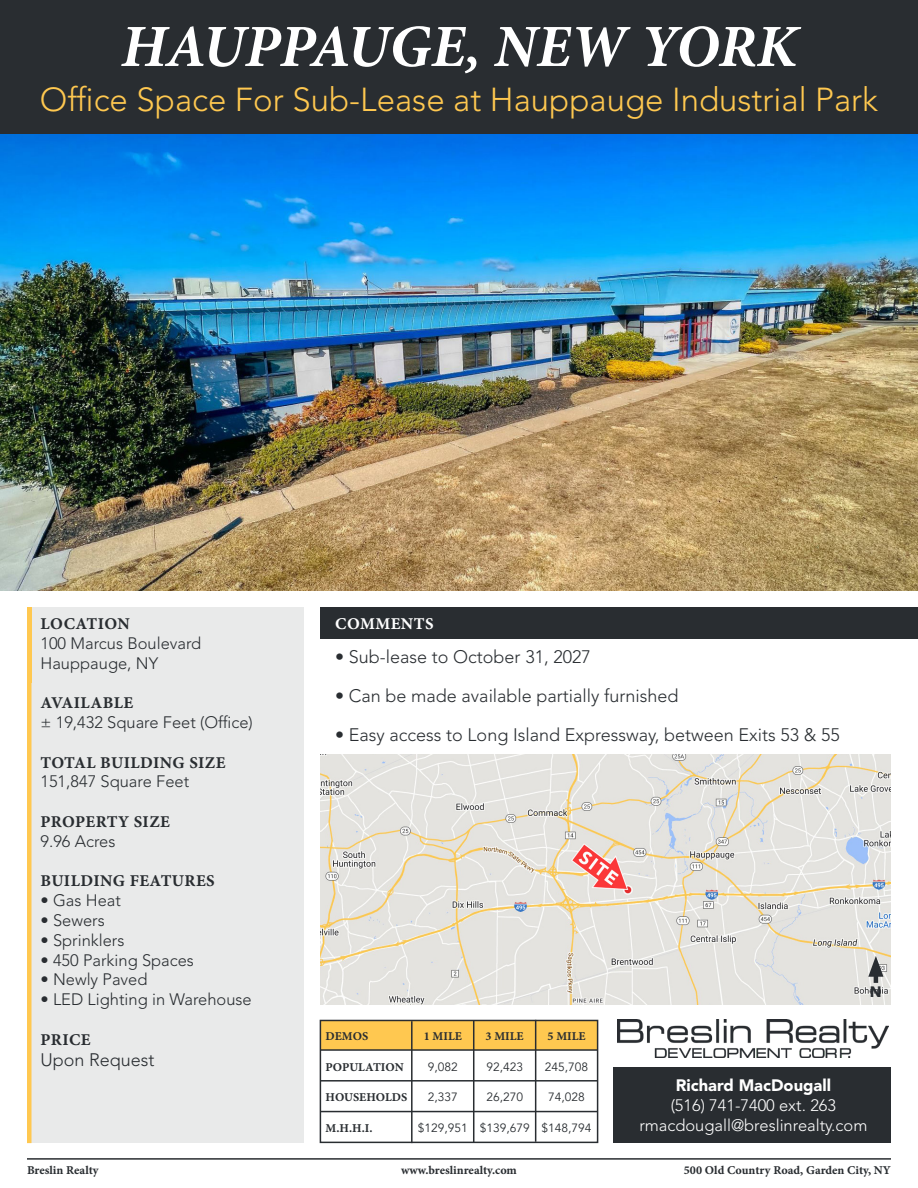
<style>
.page{position:relative;width:918px;height:1188px;background:#fff}
.page>*{position:absolute;margin:0;border:0;box-sizing:border-box;transform-origin:0 0}
.t1{font:italic 700 60px "Minion Pro";letter-spacing:-.015em;color:#fff}
.t2{font:300 33px "Avenir LT Std";color:#ffc850}
.t3{font:300 18px "Avenir LT Std";color:#292d31}
.t4{font:300 16.5px "Avenir LT Std";color:#292d31}
.t5{font:16.5px "Minion Pro Bold Capt";letter-spacing:.025em;color:#292d31}
.t6{font:300 16.5px "Avenir LT Std";color:#fff}
.t7{font:900 16.5px "Avenir LT Std";color:#fff}
.t8{font:16.5px "Minion Pro Bold Capt";letter-spacing:.025em;color:#fff}
.t9{font:700 15px "Avenir Next LT Pro";color:#292d31}
.t10{font:12px "Minion Pro Bold Capt";color:#292d31}
.t11{font:12px "Avenir LT";color:#292d31}
</style>
<div class="page">
<div style="left:320px;top:1020px;width:278px;height:30px;background:#ffc850"></div>
<hr style="left:411px;top:1021px;width:2px;height:122px;background:#292d31">
<hr style="left:473px;top:1021px;width:1px;height:121px;background:#292d31">
<hr style="left:535px;top:1020px;width:1px;height:122px;background:#292d31">
<hr style="left:320px;top:1111px;width:278px;height:1px;background:#292d31">
<hr style="left:320px;top:1080px;width:278px;height:2px;background:#292d31">
<hr style="left:320px;top:1049px;width:277px;height:2px;background:#292d31">
<div style="left:320px;top:1020px;width:278px;height:123px;border:2px solid #292d31"></div>
<img style="left:320px;top:754px;width:571px;height:250px">
<svg style="left:874px;top:977px;width:4px;height:6px"></svg>
<svg style="left:868px;top:956px;width:15px;height:21px"></svg>
<div style="left:320px;top:607px;width:598px;height:32px;background:#292d31"></div>
<div style="left:31px;top:607px;width:273px;height:536px;background:#e9eaea"></div>
<div style="left:27px;top:607px;width:5px;height:536px;background:#ffc850"></div>
<img style="left:0;top:134px;width:918px;height:457px">
<hr style="left:27px;top:1158px;width:864px;height:2px;background:#292d31">
<img style="left:618px;top:1019px;width:271px;height:38px">
<div style="left:614px;top:1067px;width:277px;height:76px;background:#292d31"></div>
<div style="left:0;top:0;width:918px;height:134px;background:#292d31"></div>
<p class="t1" style="left:121px;top:4px;width:678px">HAUPPAUGE, NEW YORK</p>
<p class="t2" style="left:40px;top:80px;width:840px">Office Space For Sub-Lease at Hauppauge Industrial Park</p>
<p class="t5" style="left:40px;top:612px;width:91px">LOCATION</p>
<p class="t4" style="left:40px;top:633px;width:162px">100 Marcus Boulevard</p>
<p class="t4" style="left:40px;top:653px;width:119px">Hauppauge, NY</p>
<p class="t5" style="left:40px;top:691px;width:94px">AVAILABLE</p>
<p class="t4" style="left:40px;top:713px;width:214px">± 19,432 Square Feet (Office)</p>
<p class="t5" style="left:40px;top:750px;width:187px">TOTAL BUILDING SIZE</p>
<p class="t4" style="left:40px;top:772px;width:150px">151,847 Square Feet</p>
<p class="t5" style="left:40px;top:810px;width:131px">PROPERTY SIZE</p>
<p class="t4" style="left:40px;top:831px;width:76px">9.96 Acres</p>
<p class="t5" style="left:40px;top:869px;width:176px">BUILDING FEATURES</p>
<p class="t4" style="left:40px;top:891px;width:82px">• Gas Heat</p>
<p class="t4" style="left:40px;top:911px;width:66px">• Sewers</p>
<p class="t4" style="left:40px;top:930px;width:86px">• Sprinklers</p>
<p class="t4" style="left:40px;top:950px;width:155px">• 450 Parking Spaces</p>
<p class="t4" style="left:40px;top:970px;width:108px">• Newly Paved</p>
<p class="t4" style="left:40px;top:990px;width:213px">• LED Lighting in Warehouse</p>
<p class="t5" style="left:40px;top:1028px;width:52px">PRICE</p>
<p class="t3" style="left:40px;top:1050px;width:116px">Upon Request</p>
<p class="t8" style="left:335px;top:612px;width:100px">COMMENTS</p>
<p class="t3" style="left:335px;top:646px;width:257px">• Sub-lease to October 31, 2027</p>
<p class="t3" style="left:335px;top:685px;width:345px">• Can be made available partially furnished</p>
<p class="t3" style="left:335px;top:724px;width:506px">• Easy access to Long Island Expressway, between Exits 53 &amp; 55</p>
<p class="t9" style="left:870px;top:982px;width:13px">N</p>
<p class="t10" style="left:326px;top:1027px;width:44px">DEMOS</p>
<p class="t10" style="left:326px;top:1058px;width:80px">POPULATION</p>
<p class="t10" style="left:326px;top:1089px;width:83px">HOUSEHOLDS</p>
<p class="t10" style="left:326px;top:1120px;width:48px">M.H.H.I.</p>
<p class="t10" style="left:424px;top:1027px;width:40px">1 MILE</p>
<p class="t11" style="left:428px;top:1059px;width:32px">9,082</p>
<p class="t11" style="left:428px;top:1090px;width:32px">2,337</p>
<p class="t11" style="left:418px;top:1121px;width:52px">$129,951</p>
<p class="t10" style="left:486px;top:1027px;width:40px">3 MILE</p>
<p class="t11" style="left:486px;top:1059px;width:38px">92,423</p>
<p class="t11" style="left:486px;top:1090px;width:38px">26,270</p>
<p class="t11" style="left:480px;top:1121px;width:52px">$139,679</p>
<p class="t10" style="left:548px;top:1027px;width:40px">5 MILE</p>
<p class="t11" style="left:545px;top:1059px;width:45px">245,708</p>
<p class="t11" style="left:548px;top:1090px;width:38px">74,028</p>
<p class="t11" style="left:542px;top:1121px;width:52px">$148,794</p>
<p class="t7" style="left:676px;top:1075px;width:157px">Richard MacDougall</p>
<p class="t6" style="left:671px;top:1095px;width:167px">(516) 741-7400 ext. 263</p>
<p class="t6" style="left:639px;top:1115px;width:230px">rmacdougall@breslinrealty.com</p>
<p class="t10" style="left:27px;top:1161px;width:73px">Breslin Realty</p>
<p class="t10" style="left:401px;top:1161px;width:117px">www.breslinrealty.com</p>
<p class="t10" style="left:684px;top:1161px;width:209px">500 Old Country Road, Garden City, NY</p>
</div>
